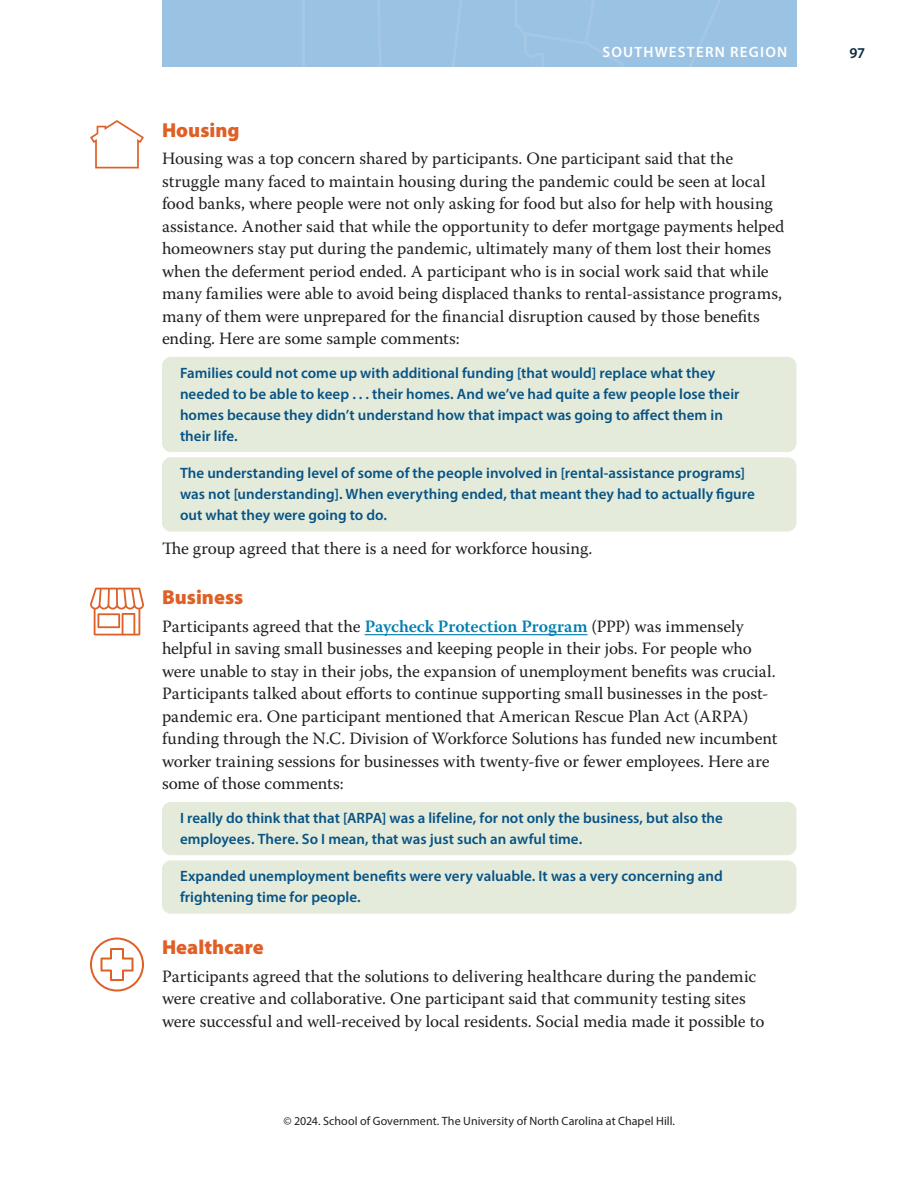
<style>
.page{position:relative;width:918px;height:1188px;background:#fff}
.page>*{position:absolute;margin:0;border:0;box-sizing:border-box;transform-origin:0 0}
.RS_B_head{font:900 20.25px "Myriad Pro";color:#de6027}
._01_BT__no_indent{font:17.25px/22.5px "Warnock Pro";letter-spacing:-.005em;color:#231f20}
._01_BT__no_indent_after{font:17.25px "Warnock Pro";letter-spacing:-.01em;color:#231f20}
.Pull_Quote{font:600 15px/21px "Myriad Pro";color:#075384}
.t1{font:600 15px "Myriad Pro";letter-spacing:.08em;color:#fff}
.t2{font:600 15px "Myriad Pro";color:#092940}
.t3{font:12px "Myriad Pro";letter-spacing:.005em;color:#231f20}
.s1{font-weight:600;color:#007fae}
</style>
<div class="page">
<div style="left:162px;top:0;width:634px;height:67px;background:#9ac2e3"></div>
<div style="left:162px;top:357px;width:634px;height:95px;background:#e4ebdb;border-radius:9px"></div>
<div style="left:162px;top:457px;width:634px;height:75px;background:#e4ebdb;border-radius:9px"></div>
<hr style="left:365px;top:634px;width:223px;height:1px;background:#007fae">
<div style="left:162px;top:802px;width:634px;height:53px;background:#e4ebdb;border-radius:9px"></div>
<div style="left:162px;top:860px;width:634px;height:54px;background:#e4ebdb;border-radius:9px"></div>
<svg style="left:90px;top:120px;width:54px;height:48px"></svg>
<svg style="left:90px;top:588px;width:54px;height:47px"></svg>
<svg style="left:90px;top:938px;width:54px;height:54px"></svg>
<p class="t1" style="left:602px;top:42px;width:32px">Southwestern</p>
<p class="t1" style="left:730px;top:42px;width:29px">REGIO</p>
<p class="t1" style="left:777px;top:42px;width:12px">N</p>
<p class="RS_B_head" style="left:162px;top:116px;width:79px">Housing</p>
<p class="_01_BT__no_indent" style="left:162px;top:147px;width:624px">Housing was a top concern shared by participants. One participant said that the struggle many faced to maintain housing during the pandemic could be seen at local food banks, where people were not only asking for food but also for help with housing assistance. Another said that while the opportunity to defer mortgage payments helped homeowners stay put during the pandemic, ultimately many of them lost their homes when the deferment period ended. A participant who is in social work said that while many families were able to avoid being displaced thanks to rental-assistance programs, many of them were unprepared for the financial disruption caused by those benefits ending. Here are some sample comments:</p>
<p class="Pull_Quote" style="left:180px;top:362px;width:561px">Families could not come up with additional funding [that would] replace what they needed to be able to keep . . . their homes. And we’ve had quite a few people lose their homes because they didn’t understand how that impact was going to affect them in their life.</p>
<p class="Pull_Quote" style="left:180px;top:462px;width:576px">The understanding level of some of the people involved in [rental-assistance programs] was not [understanding]. When everything ended, that meant they had to actually figure out what they were going to do.</p>
<p class="_01_BT__no_indent_after" style="left:162px;top:538px;width:432px">The group agreed that there is a need for workforce housing.</p>
<p class="RS_B_head" style="left:162px;top:584px;width:83px">Business</p>
<p class="_01_BT__no_indent" style="left:162px;top:614px;width:617px">Participants agreed that the <span class="s1">Paycheck Protection Program</span> (PPP) was immensely helpful in saving small businesses and keeping people in their jobs. For people who were unable to stay in their jobs, the expansion of unemployment benefits was crucial.<br>Participants talked about efforts to continue supporting small businesses in the post&shy;pandemic era. One participant mentioned that American Rescue Plan Act (ARPA) funding through the N.C. Division of Workforce Solutions has funded new incumbent worker training sessions for businesses with twenty-five or fewer employees. Here are some of those comments:</p>
<p class="Pull_Quote" style="left:180px;top:807px;width:545px">I really do think that that [ARPA] was a lifeline, for not only the business, but also the employees. There. So I mean, that was just such an awful time.</p>
<p class="Pull_Quote" style="left:180px;top:866px;width:544px">Expanded unemployment benefits were very valuable. It was a very concerning and frightening time for people.</p>
<p class="RS_B_head" style="left:162px;top:934px;width:103px">Healthcare</p>
<p class="_01_BT__no_indent" style="left:162px;top:964px;width:604px">Participants agreed that the solutions to delivering healthcare during the pandemic were creative and collaborative. One participant said that community testing sites were successful and well-received by local residents. Social media made it possible to</p>
<p class="t3" style="left:283px;top:1114px;width:393px">© 2024. School of Government. The University of North Carolina at Chapel Hill.</p>
<p class="t2" style="left:849px;top:43px;width:17px">97</p>
</div>
